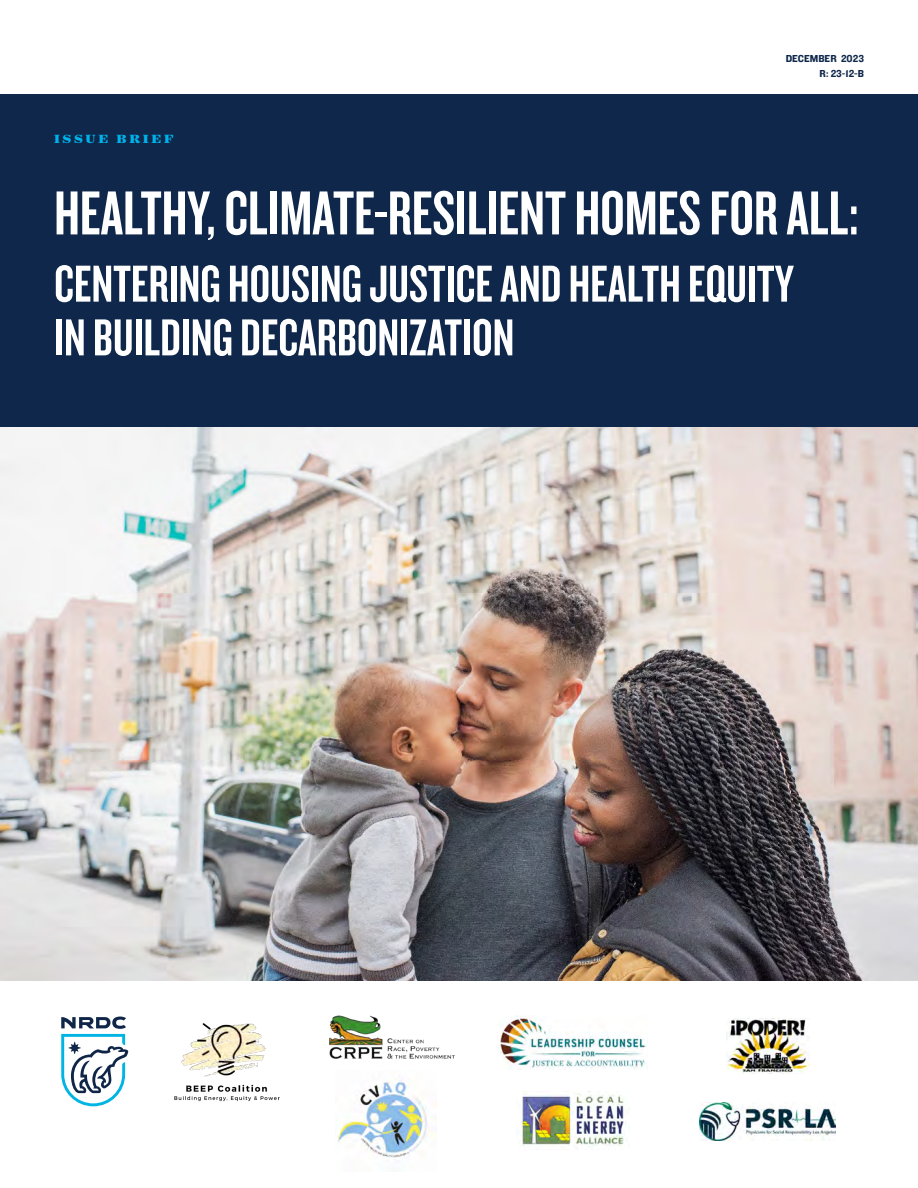
<style>
.page{position:relative;width:918px;height:1188px;background:#fff}
.page>*{position:absolute;margin:0;border:0;box-sizing:border-box;transform-origin:0 0}
.Chapter_head{font:64.5px "Knockout 48 Featherweight";color:#fff}
.Chapter_head-2{font:54px/53.7px "Knockout 48 Featherweight";color:#fff}
.Chapter_head-3{font:900 13.5px "Surveyor Text";letter-spacing:.2em;color:#00b2eb}
.t1{font:10.5px "Knockout 51 Middleweight";color:#0e274a}
</style>
<div class="page">
<div style="left:0;top:94px;width:918px;height:878px;background:#0e274a"></div>
<svg style="left:61px;top:1017px;width:67px;height:89px"></svg>
<img style="left:0;top:428px;width:918px;height:553px">
<img style="left:329px;top:1015px;width:126px;height:44px">
<img style="left:338px;top:1078px;width:98px;height:80px">
<img style="left:499px;top:1015px;width:149px;height:55px">
<img style="left:519px;top:1093px;width:107px;height:57px">
<img style="left:727px;top:1018px;width:83px;height:56px">
<img style="left:699px;top:1102px;width:137px;height:39px">
<img style="left:174px;top:1023px;width:106px;height:79px">
<p class="Chapter_head-3" style="left:54px;top:130px;width:121px">ISSUE BRIEF</p>
<p class="t1" style="left:786px;top:52px;width:80px">DECEMBER 2023</p>
<p class="t1" style="left:820px;top:67px;width:46px">R: 23-12-B</p>
<p class="Chapter_head" style="left:54px;top:174px;width:806px">HEALTHY, CLIMATE-RESILIENT HOMES FOR ALL:</p>
<p class="Chapter_head-2" style="left:54px;top:255px;width:741px">CENTERING HOUSING JUSTICE AND HEALTH EQUITY<br>IN BUILDING DECARBONIZATION</p>
</div>
